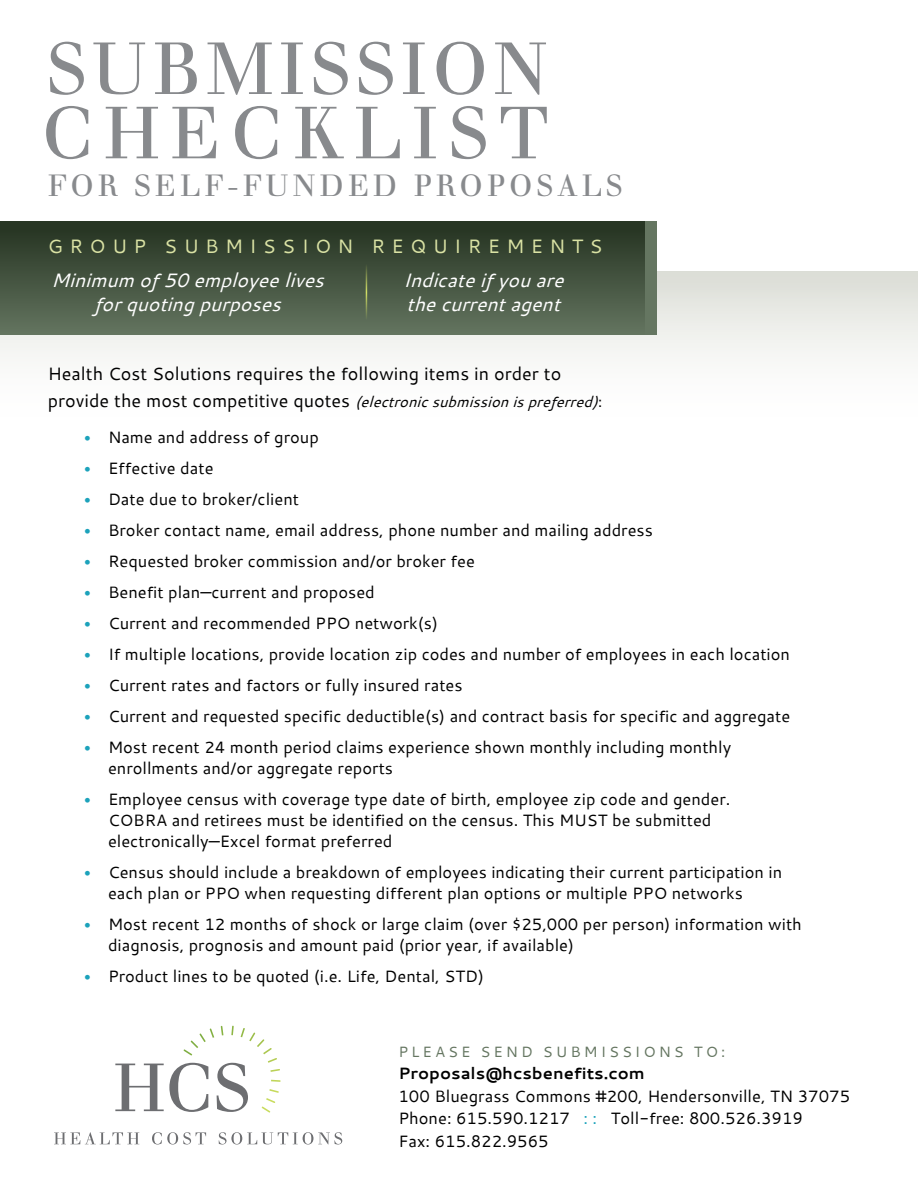
<style>
.page{position:relative;width:918px;height:1188px;background:#fff}
.page>*{position:absolute;margin:0;border:0;box-sizing:border-box;transform-origin:0 0}
.t1{font:72px/64.3px "Walbaum";letter-spacing:.07em;color:#888a8d}
.t2{font:30px "Walbaum";letter-spacing:.14em;color:#888a8d}
.t3{font:italic 19.5px/23.4px "Cantarell";color:#fff;text-align:center}
.t4{font:19.5px "Cantarell";color:#dae2a4}
.t5{font:18px "Cantarell";color:#000}
.t6{font:16.5px/21px "Cantarell";color:#000}
.t7{font:700 16.5px "Cantarell";color:#000}
.t8{font:italic 15px "Cantarell";color:#000}
.t9{font:15px "Cantarell";color:#657661}
.s1{font-style:normal;font-size:18px}
.s2{font-style:normal}
.s3{font-family:"Avenir LT Std";font-weight:500;font-size:13.5px;color:#1ca2bb}
.s4{color:#1ca2bb}
</style>
<div class="page">
<div style="left:0;top:271px;width:918px;height:165px;background:linear-gradient(to bottom,#d9dbd4,#fff)"></div>
<div style="left:0;top:221px;width:645px;height:113px;background:linear-gradient(to bottom,#23311f,#63745f)"></div>
<svg style="left:54px;top:1132px;width:85px;height:12px"></svg>
<svg style="left:152px;top:1132px;width:54px;height:12px"></svg>
<svg style="left:219px;top:1132px;width:123px;height:12px"></svg>
<svg style="left:115px;top:1026px;width:166px;height:87px"></svg>
<hr style="left:366px;top:264px;width:1px;height:56px;background:#d4e167">
<h1 class="t1" style="left:42px;top:37px;width:509px">SUBMISSION<br>CHECKLIST</h1>
<h2 class="t2" style="left:48px;top:168px;width:576px">FOR SELF-FUNDED PROPOSALS</h2>
<p class="t4" style="left:48px;top:235px;width:41px">G roup</p>
<p class="t4" style="left:164px;top:235px;width:39px">S ubmission</p>
<p class="t4" style="left:371px;top:235px;width:81px">Re quirements</p>
<p class="t3" style="left:51px;top:269px;width:274px">Minimum of 50 employee lives for quoting purposes</p>
<p class="t3" style="left:403px;top:269px;width:162px;text-align:left">Indicate if you are the current agent</p>
<p class="t5" style="left:48px;top:363px;width:515px">Health Cost Solutions requires the following items in order to</p>
<p class="t8" style="left:48px;top:393px;width:556px"><span class="s1">provide the most competitive quotes</span> (electronic submission is preferred)<span class="s2">:</span></p>
<p class="t6" style="left:84px;top:427px;width:236px"><span class="s3">•</span> Name and address of group</p>
<p class="t6" style="left:84px;top:458px;width:131px"><span class="s3">•</span> Effective date</p>
<p class="t6" style="left:84px;top:489px;width:217px"><span class="s3">•</span> Date due to broker/client</p>
<p class="t6" style="left:84px;top:520px;width:571px"><span class="s3">•</span> Broker contact name, email address, phone number and mailing address</p>
<p class="t6" style="left:84px;top:551px;width:392px"><span class="s3">•</span> Requested broker commission and/or broker fee</p>
<p class="t6" style="left:84px;top:582px;width:292px"><span class="s3">•</span> Benefit plan—current and proposed</p>
<p class="t6" style="left:84px;top:613px;width:356px"><span class="s3">•</span> Current and recommended PPO network(s)</p>
<p class="t6" style="left:84px;top:644px;width:708px"><span class="s3">•</span> If multiple locations, provide location zip codes and number of employees in each location</p>
<p class="t6" style="left:84px;top:675px;width:380px"><span class="s3">•</span> Current rates and factors or fully insured rates</p>
<p class="t6" style="left:84px;top:706px;width:708px"><span class="s3">•</span> Current and requested specific deductible(s) and contract basis for specific and aggregate</p>
<p class="t6" style="left:108px;top:737px;width:625px;text-indent:-24px"><span class="s3">•</span> Most recent 24 month period claims experience shown monthly including monthly enrollments and/or aggregate reports</p>
<p class="t6" style="left:108px;top:789px;width:624px;text-indent:-24px"><span class="s3">•</span> Employee census with coverage type date of birth, employee zip code and gender.<br>COBRA and retirees must be identified on the census. This MUST be submitted electronically—Excel format preferred</p>
<p class="t6" style="left:108px;top:862px;width:676px;text-indent:-24px"><span class="s3">•</span> Census should include a breakdown of employees indicating their current participation in each plan or PPO when requesting different plan options or multiple PPO networks</p>
<p class="t6" style="left:108px;top:914px;width:695px;text-indent:-24px"><span class="s3">•</span> Most recent 12 months of shock or large claim (over $25,000 per person) information with diagnosis, prognosis and amount paid (prior year, if available)</p>
<p class="t6" style="left:84px;top:966px;width:402px"><span class="s3">•</span> Product lines to be quoted (i.e. Life, Dental, STD)</p>
<p class="t9" style="left:399px;top:1043px;width:25px">Please</p>
<p class="t9" style="left:481px;top:1043px;width:14px">send</p>
<p class="t9" style="left:543px;top:1043px;width:14px">submissions</p>
<p class="t9" style="left:694px;top:1043px;width:33px">to :</p>
<p class="t7" style="left:399px;top:1063px;width:248px">Proposals@hcsbenefits.com</p>
<p class="t6" style="left:399px;top:1085px;width:453px;line-height:22.5px">100 Bluegrass Commons #200, Hendersonville, TN 37075<br>Phone: 615.590.1217 <span class="s4">: :</span> Toll-free: 800.526.3919<br>Fax: 615.822.9565</p>
</div>
